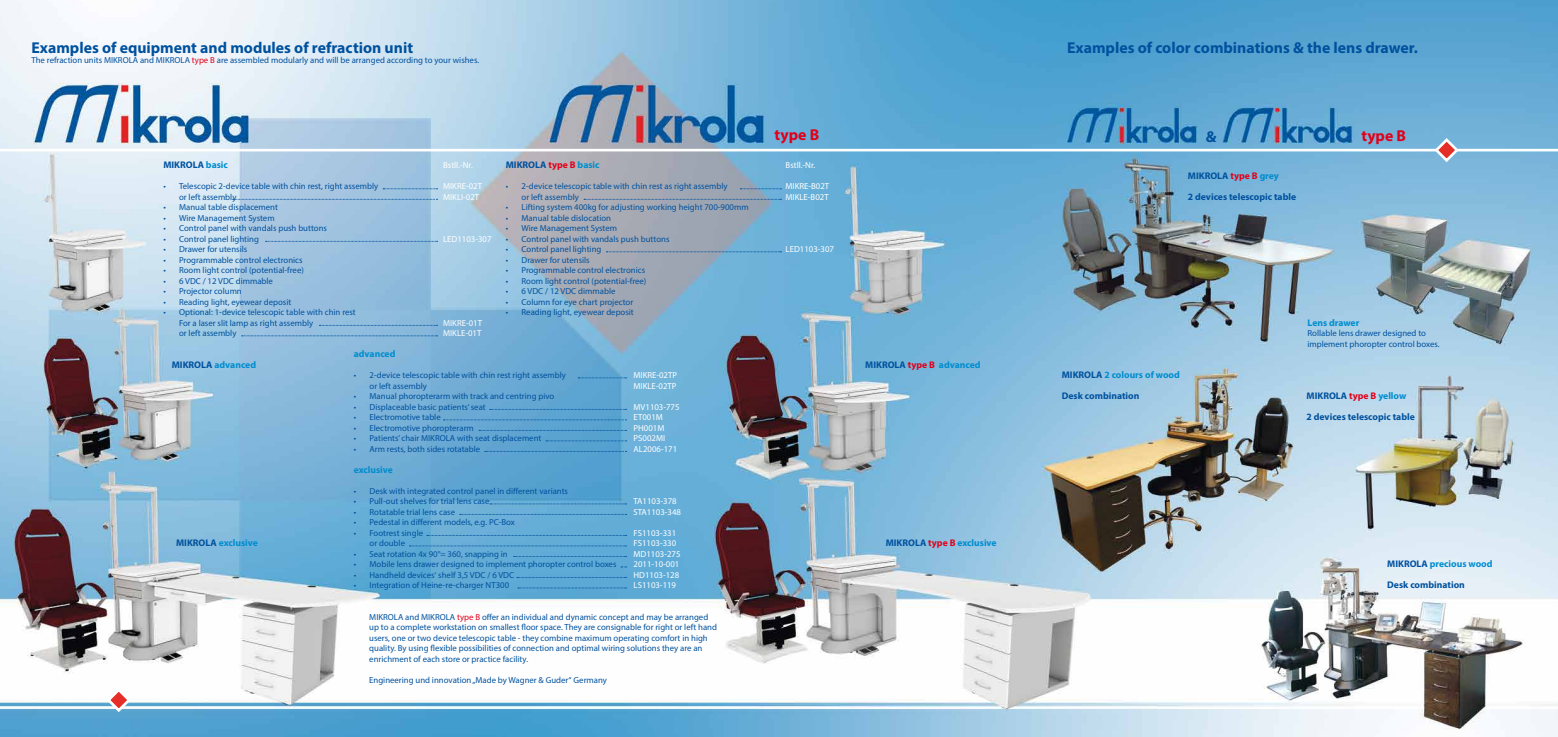
<style>
.page{position:relative;width:1558px;height:737px;background:#fff}
.page>*{position:absolute;margin:0;border:0;box-sizing:border-box;transform-origin:0 0}
.t1{font:700 15.75px "Myriad Pro";color:#00519e}
.t2{font:700 15.75px "Myriad Pro";letter-spacing:.005em;color:#e2001a}
.t3{font:700 9.62px/21px "Myriad Pro";color:#00519e}
.t4{font:700 9.62px "Myriad Pro";color:#008dce}
.t5{font:8.75px/10.5px "Myriad Pro";color:#00519e}
.t6{font:8.75px/10.5px "Myriad Pro";color:#fff}
.s1{color:#e2001a}
.s2{color:#008dce}
.s3{color:#00519e}
</style>
<div class="page">
<img style="left:0;top:0;width:1558px;height:737px">
<svg style="left:105px;top:686px;width:28px;height:28px"></svg>
<hr style="left:0;top:149px;width:1558px;height:2px;background:#fff">
<svg style="left:1432px;top:136px;width:28px;height:28px"></svg>
<svg style="left:584px;top:199px;width:197px;height:1px"></svg>
<svg style="left:740px;top:189px;width:41px;height:1px"></svg>
<svg style="left:606px;top:251px;width:175px;height:1px"></svg>
<svg style="left:233px;top:199px;width:204px;height:1px"></svg>
<svg style="left:383px;top:189px;width:54px;height:1px"></svg>
<svg style="left:266px;top:241px;width:171px;height:1px"></svg>
<svg style="left:578px;top:377px;width:48px;height:1px"></svg>
<svg style="left:443px;top:419px;width:183px;height:1px"></svg>
<svg style="left:479px;top:430px;width:147px;height:1px"></svg>
<svg style="left:546px;top:440px;width:80px;height:1px"></svg>
<svg style="left:485px;top:451px;width:141px;height:1px"></svg>
<svg style="left:490px;top:503px;width:136px;height:1px"></svg>
<svg style="left:460px;top:514px;width:166px;height:1px"></svg>
<svg style="left:427px;top:535px;width:199px;height:1px"></svg>
<svg style="left:409px;top:545px;width:217px;height:1px"></svg>
<svg style="left:517px;top:577px;width:109px;height:1px"></svg>
<svg style="left:518px;top:587px;width:108px;height:1px"></svg>
<svg style="left:319px;top:325px;width:118px;height:1px"></svg>
<svg style="left:242px;top:335px;width:195px;height:1px"></svg>
<svg style="left:490px;top:409px;width:136px;height:1px"></svg>
<svg style="left:514px;top:556px;width:112px;height:1px"></svg>
<h1 class="t1" style="left:32px;top:37px;width:383px">Examples of equipment and modules of refraction unit</h1>
<p class="t5" style="left:32px;top:55px;width:449px">The refraction units MIKROLA and MIKROLA <span class="s1">type B</span> are assembled modularly and will be arranged according to your wishes.</p>
<h1 class="t1" style="left:1067px;top:37px;width:352px">Examples of color combinations &amp; the lens drawer.</h1>
<h1 class="t2" style="left:774px;top:124px;width:46px">type B</h1>
<h1 class="t1" style="left:1205px;top:127px;width:12px">&amp;</h1>
<h1 class="t2" style="left:1361px;top:125px;width:46px">type B</h1>
<p class="t3" style="left:163px;top:154px;width:66px">MIKROLA <span class="s2">basic</span></p>
<p class="t6" style="left:443px;top:160px;width:31px">Bstll.-Nr.</p>
<p class="t5" style="left:179px;top:181px;width:201px;text-indent:-16px">• Telescopic 2-device table with chin rest, right assembly or left assembly</p>
<p class="t5" style="left:163px;top:202px;width:116px">• Manual table displacement</p>
<p class="t5" style="left:163px;top:212px;width:113px">• Wire Management System</p>
<p class="t5" style="left:163px;top:223px;width:165px">• Control panel with vandals push buttons</p>
<p class="t5" style="left:163px;top:233px;width:97px">• Control panel lighting</p>
<p class="t5" style="left:163px;top:244px;width:85px">• Drawer for utensils</p>
<p class="t5" style="left:163px;top:254px;width:141px">• Programmable control electronics</p>
<p class="t5" style="left:163px;top:265px;width:142px">• Room light control (potential-free)</p>
<p class="t5" style="left:163px;top:275px;width:111px">• 6 VDC / 12 VDC dimmable</p>
<p class="t5" style="left:163px;top:286px;width:80px">• Projector column</p>
<p class="t5" style="left:163px;top:296px;width:130px">• Reading light, eyewear deposit</p>
<p class="t5" style="left:179px;top:307px;width:178px;text-indent:-16px">• Optional: 1-device telescopic table with chin rest<br>For a laser slit lamp as right assembly<br>or left assembly</p>
<p class="t6" style="left:443px;top:181px;width:40px">MIKRE-02T<br>MIKLI-02T</p>
<p class="t6" style="left:443px;top:233px;width:50px">LED1103-307</p>
<p class="t6" style="left:443px;top:317px;width:40px">MIKRE-01T<br>MIKLE-01T</p>
<p class="t3" style="left:506px;top:154px;width:95px">MIKROLA <span class="s1">type B</span> <span class="s2">basic</span></p>
<p class="t6" style="left:785px;top:160px;width:31px">Bstll.-Nr.</p>
<p class="t5" style="left:521px;top:181px;width:207px;text-indent:-16px">• 2-device telescopic table with chin rest as right assembly or left assembly</p>
<p class="t5" style="left:506px;top:202px;width:244px">• Lifting system 400kg for adjusting working height 700-900mm</p>
<p class="t5" style="left:506px;top:212px;width:107px">• Manual table dislocation</p>
<p class="t5" style="left:506px;top:223px;width:113px">• Wire Management System</p>
<p class="t5" style="left:506px;top:233px;width:165px">• Control panel with vandals push buttons</p>
<p class="t5" style="left:506px;top:244px;width:97px">• Control panel lighting</p>
<p class="t5" style="left:506px;top:254px;width:85px">• Drawer for utensils</p>
<p class="t5" style="left:506px;top:265px;width:141px">• Programmable control electronics</p>
<p class="t5" style="left:506px;top:275px;width:142px">• Room light control (potential-free)</p>
<p class="t5" style="left:506px;top:286px;width:111px">• 6 VDC / 12 VDC dimmable</p>
<p class="t5" style="left:506px;top:296px;width:129px">• Column for eye chart projector</p>
<p class="t5" style="left:506px;top:307px;width:130px">• Reading light, eyewear deposit</p>
<p class="t6" style="left:785px;top:181px;width:45px">MIKRE-B02T<br>MIKLE-B02T</p>
<p class="t6" style="left:785px;top:244px;width:50px">LED1103-307</p>
<p class="t4" style="left:172px;top:358px;width:86px"><span class="s3">MIKROLA</span> advanced</p>
<p class="t4" style="left:176px;top:536px;width:83px"><span class="s3">MIKROLA</span> exclusive</p>
<p class="t4" style="left:354px;top:347px;width:43px">advanced</p>
<p class="t5" style="left:369px;top:370px;width:198px;text-indent:-16px">• 2-device telescopic table with chin rest right assembly or left assembly</p>
<p class="t5" style="left:354px;top:391px;width:202px">• Manual phoropterarm with track and centring pivo</p>
<p class="t5" style="left:354px;top:401px;width:133px">• Displaceable basic patients’ seat</p>
<p class="t5" style="left:354px;top:412px;width:88px">• Electromotive table</p>
<p class="t5" style="left:354px;top:422px;width:122px">• Electromotive phoropterarm</p>
<p class="t5" style="left:354px;top:433px;width:189px">• Patients’ chair MIKROLA with seat displacement</p>
<p class="t5" style="left:354px;top:443px;width:128px">• Arm rests, both sides rotatable</p>
<p class="t4" style="left:354px;top:463px;width:41px">exclusive</p>
<p class="t5" style="left:354px;top:485px;width:216px">• Desk with integrated control panel in different variants</p>
<p class="t5" style="left:354px;top:496px;width:137px">• Pull-out shelves for trial lens case</p>
<p class="t5" style="left:354px;top:506px;width:103px">• Rotatable trial lens case</p>
<p class="t5" style="left:354px;top:517px;width:163px">• Pedestal in different models, e.g. PC-Box</p>
<p class="t5" style="left:354px;top:527px;width:71px;text-align:center">• Footrest single or double</p>
<p class="t5" style="left:354px;top:548px;width:155px">• Seat rotation 4x 90°= 360, snapping in</p>
<p class="t5" style="left:354px;top:559px;width:264px">• Mobile lens drawer designed to implement phoropter control boxes</p>
<p class="t5" style="left:354px;top:569px;width:162px">• Handheld devices‘ shelf 3,5 VDC / 6 VDC</p>
<p class="t5" style="left:354px;top:580px;width:157px">• Integration of Heine-re-charger NT300</p>
<p class="t6" style="left:633px;top:370px;width:45px">MIKRE-02TP<br>MIKLE-02TP</p>
<p class="t6" style="left:633px;top:401px;width:48px">MV1103-775<br>ET001M<br>PH001M<br>PS002MI<br>AL2006-171</p>
<p class="t6" style="left:633px;top:496px;width:49px">TA1103-378<br>STA1103-348</p>
<p class="t6" style="left:633px;top:527px;width:48px">FS1103-331<br>FS1103-330<br>MD1103-275<br>2011-10-001<br>HD1103-128<br>LS1103-119</p>
<p class="t5" style="left:369px;top:611px;width:349px">MIKROLA and MIKROLA <span class="s1">type B</span> offer an individual and dynamic concept and may be arranged up to a complete workstation on smallest floor space. They are consignable for right or left hand users, one or two device telescopic table - they combine maximum operating comfort in high quality. By using flexible possibilities of connection and optimal wiring solutions they are an enrichment of each store or practice facility.</p>
<p class="t5" style="left:369px;top:674px;width:239px">Engineering und innovation „Made by Wagner &amp; Guder“ Germany</p>
<p class="t4" style="left:865px;top:358px;width:117px"><span class="s3">MIKROLA</span> <span class="s1">type B</span> advanced</p>
<p class="t4" style="left:885px;top:536px;width:112px"><span class="s3">MIKROLA</span> <span class="s1">type B</span> exclusive</p>
<p class="t3" style="left:1188px;top:164px;width:110px">MIKROLA <span class="s1">type B</span> <span class="s2">grey<br></span>2 devices telescopic table</p>
<p class="t3" style="left:1062px;top:364px;width:120px">MIKROLA <span class="s2">2 colours of wood<br></span>Desk combination</p>
<p class="t4" style="left:1307px;top:316px;width:53px">Lens drawer</p>
<p class="t5" style="left:1307px;top:328px;width:134px">Rollable lens drawer designed to implement phoropter control boxes.</p>
<p class="t3" style="left:1306px;top:385px;width:110px">MIKROLA <span class="s1">type B</span> <span class="s2">yellow<br></span>2 devices telescopic table</p>
<p class="t3" style="left:1387px;top:553px;width:107px">MIKROLA <span class="s2">precious wood<br></span>Desk combination</p>
</div>
